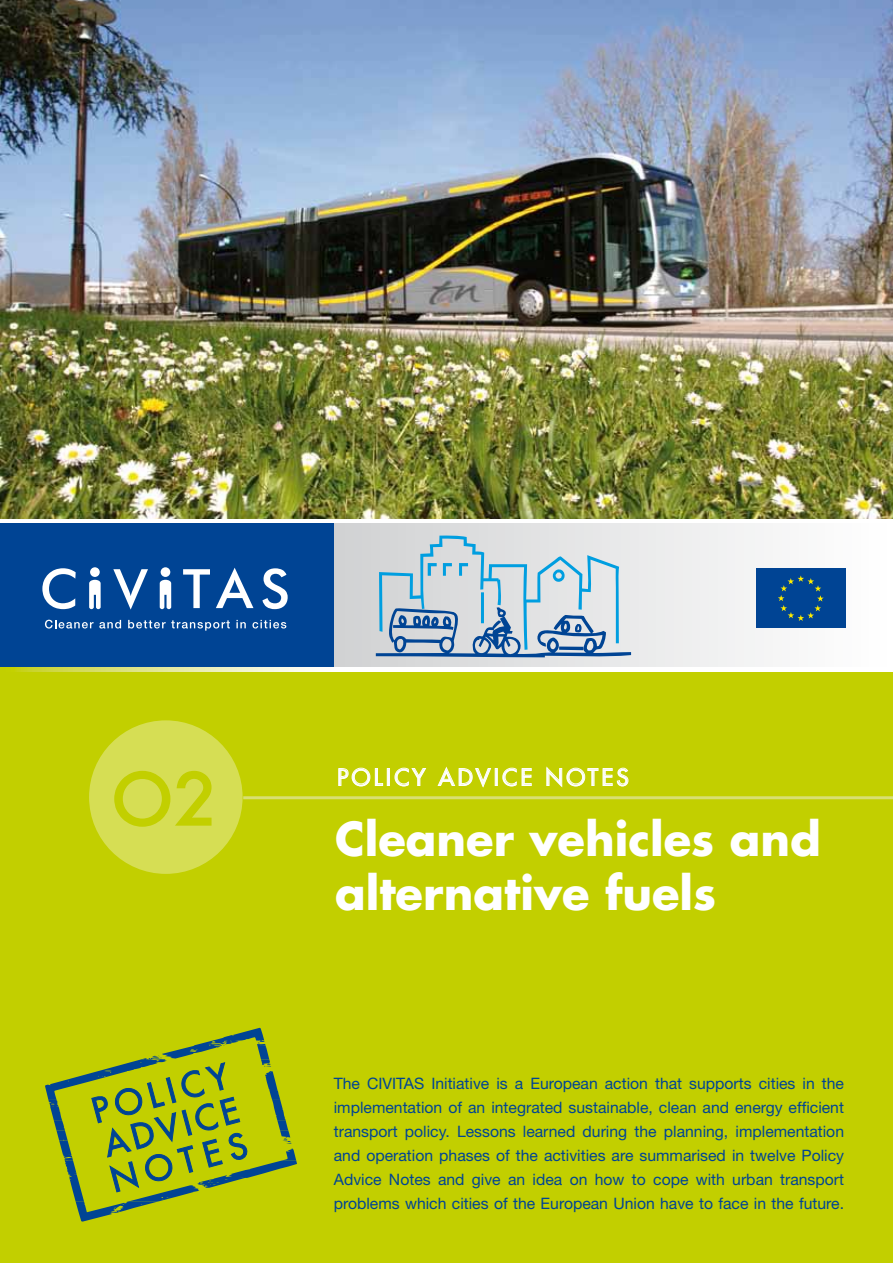
<style>
.page{position:relative;width:893px;height:1263px;background:#fff}
.page>*{position:absolute;margin:0;border:0;box-sizing:border-box;transform-origin:0 0}
.t1{font:500 68.4px "Futura Com";color:#c2cf00}
.t2{font:700 45px/54px "Futura Com";color:#fff}
.t3{font:500 22.5px "Futura Com";letter-spacing:.15em;color:#fff}
.t4{font:15.75px/24px "Helvetica Neue LT Pro";color:#004494;text-align:justify}
</style>
<div class="page">
<img style="left:0;top:0;width:893px;height:519px">
<div style="left:0;top:619px;width:893px;height:644px;background:#c2cf00"></div>
<div style="left:333px;top:523px;width:560px;height:149px;background:linear-gradient(to right,#d5d6d7,#fefefe)"></div>
<div style="left:0;top:523px;width:334px;height:149px;background:#004494"></div>
<svg style="left:42px;top:567px;width:246px;height:43px"></svg>
<svg style="left:45px;top:620px;width:76px;height:8px"></svg>
<svg style="left:128px;top:620px;width:102px;height:11px"></svg>
<svg style="left:236px;top:620px;width:10px;height:8px"></svg>
<svg style="left:252px;top:620px;width:34px;height:8px"></svg>
<div style="left:756px;top:569px;width:89px;height:59px;background:#004494"></div>
<svg style="left:778px;top:575px;width:46px;height:46px"></svg>
<svg style="left:376px;top:535px;width:255px;height:123px;background:#b2c8d7"></svg>
<hr style="left:0;top:668px;width:893px;height:4px;background:#fff">
<svg style="left:0;top:668px;width:310px;height:4px"></svg>
<svg style="left:45px;top:1028px;width:252px;height:193px"></svg>
<svg style="left:338px;top:768px;width:45px;height:18px"></svg>
<div style="left:387px;top:768px;width:3px;height:18px;border:1px solid #fff"></div>
<svg style="left:395px;top:768px;width:31px;height:18px"></svg>
<svg style="left:438px;top:767px;width:53px;height:20px"></svg>
<div style="left:495px;top:768px;width:3px;height:18px;border:1px solid #fff"></div>
<svg style="left:502px;top:768px;width:30px;height:18px"></svg>
<svg style="left:546px;top:767px;width:82px;height:20px"></svg>
<div style="left:89px;top:720px;width:154px;height:154px;background:#d6de54;border-radius:50%"></div>
<svg style="left:114px;top:770px;width:98px;height:57px"></svg>
<hr style="left:243px;top:796px;width:650px;height:3px;background:#d8df73">
<h1 class="t1" style="left:114px;top:748px;width:101px">O2</h1>
<h3 class="t3" style="left:337px;top:760px;width:293px">POLICY ADVICE NOTE S</h3>
<h2 class="t2" style="left:335px;top:811px;width:487px">Cleaner vehicles and alternative fuels</h2>
<p class="t4" style="left:334px;top:1071px;width:512px">The CIVITAS Initiative is a European action that supports cities in the implementation of an integrated sustainable, clean and energy efficient transport policy. Lessons learned during the planning, implementation and operation phases of the activities are summarised in twelve Policy Advice Notes and give an idea on how to cope with urban transport problems which cities of the European Union have to face in the future.</p>
</div>
